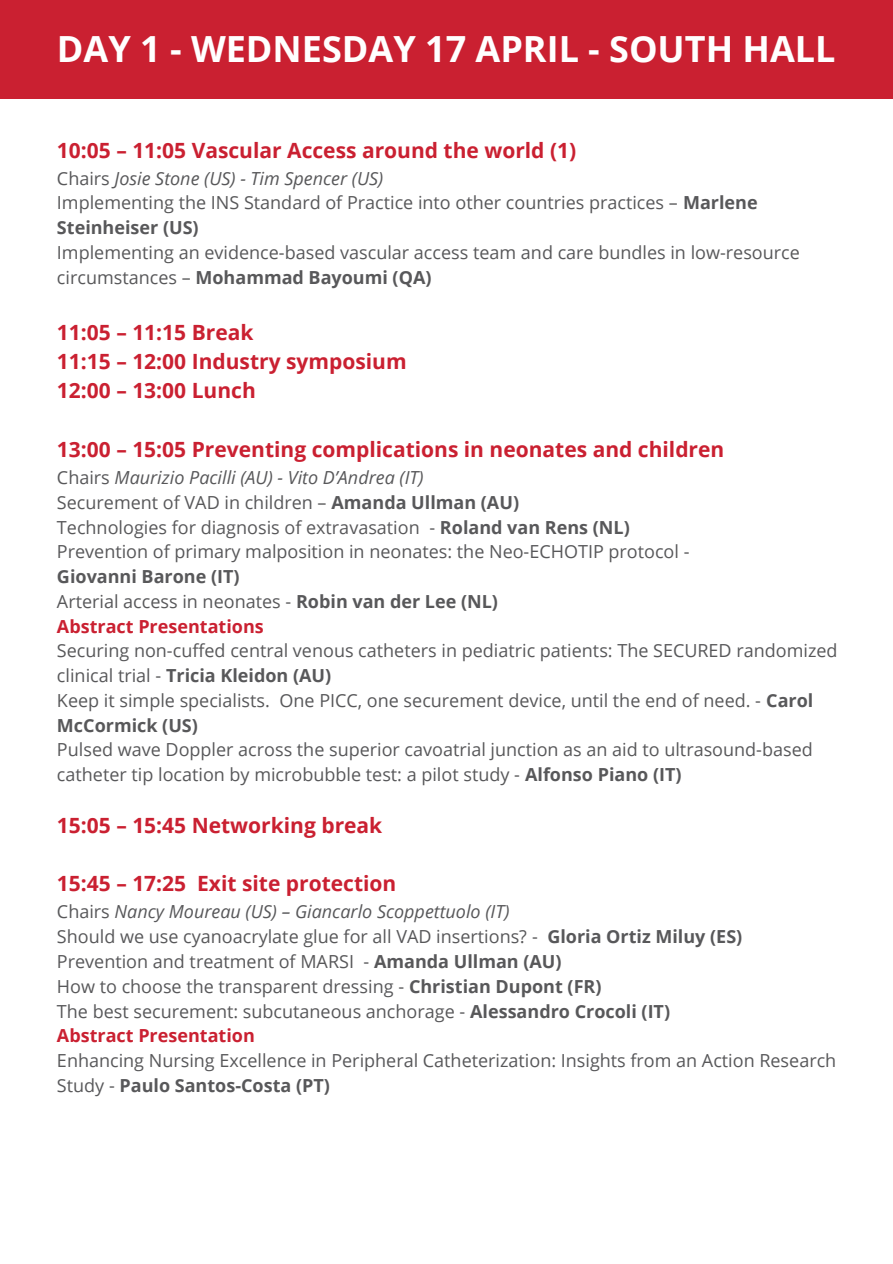
<style>
.page{position:relative;width:893px;height:1264px;background:#fff}
.page>*{position:absolute;margin:0;border:0;box-sizing:border-box;transform-origin:0 0}
.t1{font:700 36px "Open Sans";color:#fff}
.t2{font:700 21px/29.2px "Open Sans";color:#ca2031}
.t3{font:18px/24.8px "Open Sans";color:#58585a}
.t4{font:italic 18px "Open Sans";color:#58585a}
.t5{font:700 18px "Open Sans";color:#ca2031}
.s1{font-style:normal}
.s2{font-weight:700}
</style>
<div class="page">
<div style="left:0;top:0;width:892px;height:99px;background:#ca2031"></div>
<h1 class="t1" style="left:57px;top:23px;width:780px">DAY 1 - WEDNESDAY 17 APRIL - SOUTH HALL</h1>
<p class="t2" style="left:57px;top:135px;width:520px">10:05 – 11:05 Vascular Access around the world (1)</p>
<p class="t4" style="left:57px;top:165px;width:328px"><span class="s1">Chairs</span> Josie Stone (US) - Tim Spencer (US)</p>
<p class="t3" style="left:57px;top:190px;width:702px">Implementing the INS Standard of Practice into other countries practices – <span class="s2">Marlene<br>Steinheiser (US)</span></p>
<p class="t3" style="left:57px;top:239px;width:744px">Implementing an evidence-based vascular access team and care bundles in low-resource circumstances – <span class="s2">Mohammad Bayoumi (QA)</span></p>
<h2 class="t2" style="left:57px;top:317px;width:351px">11:05 – 11:15 Break<br>11:15 – 12:00 Industry symposium<br>12:00 – 13:00 Lunch</h2>
<p class="t2" style="left:57px;top:434px;width:668px">13:00 – 15:05 Preventing complications in neonates and children</p>
<p class="t4" style="left:57px;top:465px;width:368px"><span class="s1">Chairs</span> Maurizio Pacilli (AU) - Vito D’Andrea (IT)</p>
<p class="t3" style="left:57px;top:489px;width:463px">Securement of VAD in children – <span class="s2">Amanda Ullman (AU)</span></p>
<p class="t3" style="left:57px;top:514px;width:574px">Technologies for diagnosis of extravasation - <span class="s2">Roland van Rens (NL)</span></p>
<p class="t3" style="left:57px;top:539px;width:634px">Prevention of primary malposition in neonates: the Neo-ECHOTIP protocol -<br><span class="s2">Giovanni Barone (IT)</span></p>
<p class="t3" style="left:57px;top:588px;width:442px">Arterial access in neonates - <span class="s2">Robin van der Lee (NL)</span></p>
<p class="t5" style="left:57px;top:613px;width:208px">Abstract Presentations</p>
<p class="t3" style="left:57px;top:638px;width:782px">Securing non-cuffed central venous catheters in pediatric patients: The SECURED randomized clinical trial - <span class="s2">Tricia Kleidon (AU)</span></p>
<p class="t3" style="left:57px;top:687px;width:757px">Keep it simple specialists. One PICC, one securement device, until the end of need. - <span class="s2">Carol<br>McCormick (US)</span></p>
<p class="t3" style="left:57px;top:737px;width:757px">Pulsed wave Doppler across the superior cavoatrial junction as an aid to ultrasound-based catheter tip location by microbubble test: a pilot study - <span class="s2">Alfonso Piano (IT)</span></p>
<p class="t2" style="left:57px;top:810px;width:327px">15:05 – 15:45 Networking break</p>
<h2 class="t2" style="left:57px;top:868px;width:341px">15:45 – 17:25 Exit site protection</h2>
<p class="t4" style="left:57px;top:899px;width:454px"><span class="s1">Chairs</span> Nancy Moureau (US) – Giancarlo Scoppettuolo (IT)</p>
<p class="t3" style="left:57px;top:923px;width:686px">Should we use cyanoacrylate glue for all VAD insertions? - <span class="s2">Gloria Ortiz Miluy (ES)</span></p>
<p class="t3" style="left:57px;top:948px;width:506px">Prevention and treatment of MARSI - <span class="s2">Amanda Ullman (AU)</span></p>
<p class="t3" style="left:57px;top:973px;width:546px">How to choose the transparent dressing - <span class="s2">Christian Dupont (FR)</span></p>
<p class="t3" style="left:57px;top:998px;width:614px">The best securement: subcutaneous anchorage - <span class="s2">Alessandro Crocoli (IT)</span></p>
<p class="t5" style="left:57px;top:1023px;width:199px">Abstract Presentation</p>
<p class="t3" style="left:57px;top:1047px;width:780px">Enhancing Nursing Excellence in Peripheral Catheterization: Insights from an Action Research<br>Study - <span class="s2">Paulo Santos-Costa (PT)</span></p>
</div>
